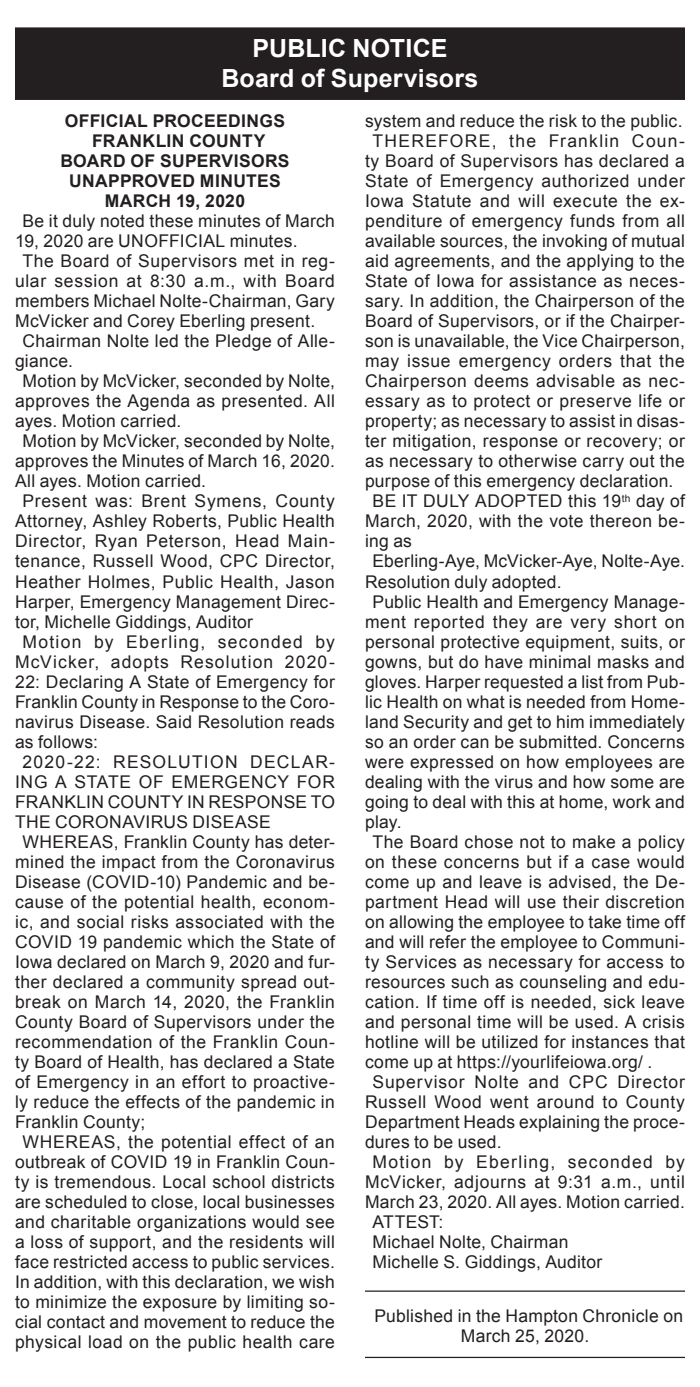
<style>
.page{position:relative;width:700px;height:1387px;background:#fff}
.page>*{position:absolute;margin:0;border:0;box-sizing:border-box;transform-origin:0 0}
.Reversed_Heading_Tit{font:700 25px "Arial";letter-spacing:.005em;color:#fff}
.Reversed_Heading_All{font:700 25px "Arial";letter-spacing:.005em;color:#fff}
._1_Column_Arial{font:17.5px/20px "Arial";letter-spacing:.02em;color:#231f20;text-align:justify}
._1_Column_Arial-2{font:17.5px/20px "Arial";letter-spacing:.04em;color:#231f20;text-align:center}
._2nd_Heading{font:700 17.5px/20px "Arial";letter-spacing:.02em;color:#231f20;text-align:center}
._1st_Heading{font:700 17.5px "Arial";letter-spacing:.02em;color:#231f20}
</style>
<div class="page">
<div style="left:15px;top:27px;width:670px;height:43px;background:#231f20"></div>
<div style="left:15px;top:57px;width:670px;height:43px;background:#231f20"></div>
<hr style="left:365px;top:1290px;width:320px;height:1px;background:#231f20">
<hr style="left:365px;top:1356px;width:320px;height:1px;background:#231f20">
<p class="Reversed_Heading_All" style="left:253px;top:32px;width:196px">PUBLIC NOTICE</p>
<p class="Reversed_Heading_Tit" style="left:222px;top:62px;width:258px">Board of Supervisors</p>
<p class="_1st_Heading" style="left:65px;top:109px;width:222px">OFFICIAL PROCEEDINGS</p>
<p class="_2nd_Heading" style="left:60px;top:131px;width:231px">FRANKLIN COUNTY<br>BOARD OF SUPERVISORS<br>UNAPPROVED MINUTES<br>MARCH 19, 2020</p>
<p class="_1_Column_Arial" style="left:15px;top:211px;width:322px;text-indent:8px">Be it duly noted these minutes of March<br>19, 2020 are UNOFFICIAL minutes.</p>
<p class="_1_Column_Arial" style="left:15px;top:251px;width:322px;text-indent:8px">The Board of Supervisors met in reg&shy;ular session at 8:30 a.m., with Board members Michael Nolte-Chairman, Gary McVicker and Corey Eberling present.</p>
<p class="_1_Column_Arial" style="left:15px;top:331px;width:321px;text-indent:8px">Chairman Nolte led the Pledge of Alle&shy;giance.</p>
<p class="_1_Column_Arial" style="left:15px;top:371px;width:322px;text-indent:8px">Motion by McVicker, seconded by Nolte, approves the Agenda as presented. All ayes. Motion carried.</p>
<p class="_1_Column_Arial" style="left:15px;top:431px;width:322px;text-indent:8px">Motion by McVicker, seconded by Nolte, approves the Minutes of March 16, 2020.<br>All ayes. Motion carried.</p>
<p class="_1_Column_Arial" style="left:15px;top:491px;width:322px;text-indent:8px">Present was: Brent Symens, County Attorney, Ashley Roberts, Public Health Director, Ryan Peterson, Head Main&shy;tenance, Russell Wood, CPC Director, Heather Holmes, Public Health, Jason Harper, Emergency Management Direc&shy;tor, Michelle Giddings, Auditor</p>
<p class="_1_Column_Arial" style="left:15px;top:631px;width:322px;text-indent:8px">Motion by Eberling, seconded by McVicker, adopts Resolution 2020- 22: Declaring A State of Emergency for Franklin County in Response to the Coro&shy;navirus Disease. Said Resolution reads as follows:</p>
<p class="_1_Column_Arial" style="left:15px;top:751px;width:322px;text-indent:8px">2020-22: RESOLUTION DECLAR-ING A STATE OF EMERGENCY FOR FRANKLIN COUNTY IN RESPONSE TO THE CORONAVIRUS DISEASE</p>
<p class="_1_Column_Arial" style="left:15px;top:831px;width:322px;text-indent:8px">WHEREAS, Franklin County has deter&shy;mined the impact from the Coronavirus Disease (COVID-10) Pandemic and be&shy;cause of the potential health, econom&shy;ic, and social risks associated with the COVID 19 pandemic which the State of Iowa declared on March 9, 2020 and fur&shy;ther declared a community spread out&shy;break on March 14, 2020, the Franklin County Board of Supervisors under the recommendation of the Franklin Coun&shy;ty Board of Health, has declared a State of Emergency in an effort to proactive&shy;ly reduce the effects of the pandemic in Franklin County;</p>
<p class="_1_Column_Arial" style="left:15px;top:1131px;width:322px;text-align:center">WHEREAS, the potential effect of an outbreak of COVID 19 in Franklin Coun&shy;ty is tremendous. Local school districts are scheduled to close, local businesses and charitable organizations would see a loss of support, and the residents will face restricted access to public services.<br>In addition, with this declaration, we wish to minimize the exposure by limiting so&shy;cial contact and movement to reduce the physical load on the public health care</p>
<p class="_1_Column_Arial" style="left:365px;top:111px;width:319px">system and reduce the risk to the public.</p>
<p class="_1_Column_Arial" style="left:365px;top:131px;width:322px;text-indent:8px">THEREFORE, the Franklin Coun&shy;ty Board of Supervisors has declared a State of Emergency authorized under Iowa Statute and will execute the ex&shy;penditure of emergency funds from all available sources, the invoking of mutual aid agreements, and the applying to the State of Iowa for assistance as neces&shy;sary. In addition, the Chairperson of the Board of Supervisors, or if the Chairper&shy;son is unavailable, the Vice Chairperson, may issue emergency orders that the Chairperson deems advisable as nec&shy;essary as to protect or preserve life or property; as necessary to assist in disas&shy;ter mitigation, response or recovery; or as necessary to otherwise carry out the purpose of this emergency declaration.</p>
<p class="_1_Column_Arial" style="left:365px;top:491px;width:322px;text-indent:8px">BE IT DULY ADOPTED this 19<sup>th</sup> day of March, 2020, with the vote thereon be&shy;ing as</p>
<p class="_1_Column_Arial" style="left:365px;top:551px;width:321px;text-indent:8px">Eberling-Aye, McVicker-Aye, Nolte-Aye.<br>Resolution duly adopted.</p>
<p class="_1_Column_Arial" style="left:365px;top:591px;width:322px;text-indent:8px">Public Health and Emergency Manage&shy;ment reported they are very short on personal protective equipment, suits, or gowns, but do have minimal masks and gloves. Harper requested a list from Pub&shy;lic Health on what is needed from Home&shy;land Security and get to him immediately so an order can be submitted. Concerns were expressed on how employees are dealing with the virus and how some are going to deal with this at home, work and play.</p>
<p class="_1_Column_Arial" style="left:365px;top:831px;width:322px;text-indent:8px">The Board chose not to make a policy on these concerns but if a case would come up and leave is advised, the De&shy;partment Head will use their discretion on allowing the employee to take time off and will refer the employee to Communi&shy;ty Services as necessary for access to resources such as counseling and edu&shy;cation. If time off is needed, sick leave and personal time will be used. A crisis hotline will be utilized for instances that come up at https://yourlifeiowa.org/ .</p>
<p class="_1_Column_Arial" style="left:365px;top:1071px;width:322px;text-indent:8px">Supervisor Nolte and CPC Director Russell Wood went around to County Department Heads explaining the proce&shy;dures to be used.</p>
<p class="_1_Column_Arial-2" style="left:365px;top:1151px;width:322px">Motion by Eberling, seconded by<br>McVicker, adjourns at 9:31 a.m., until<br>March 23, 2020. All ayes. Motion carried.</p>
<p class="_1_Column_Arial" style="left:372px;top:1211px;width:72px">ATTEST:</p>
<p class="_1_Column_Arial" style="left:372px;top:1231px;width:197px">Michael Nolte, Chairman</p>
<p class="_1_Column_Arial" style="left:372px;top:1251px;width:231px">Michelle S. Giddings, Auditor</p>
<p class="_1_Column_Arial" style="left:374px;top:1305px;width:310px;text-align:center">Published in the Hampton Chronicle on<br>March 25, 2020.</p>
</div>
